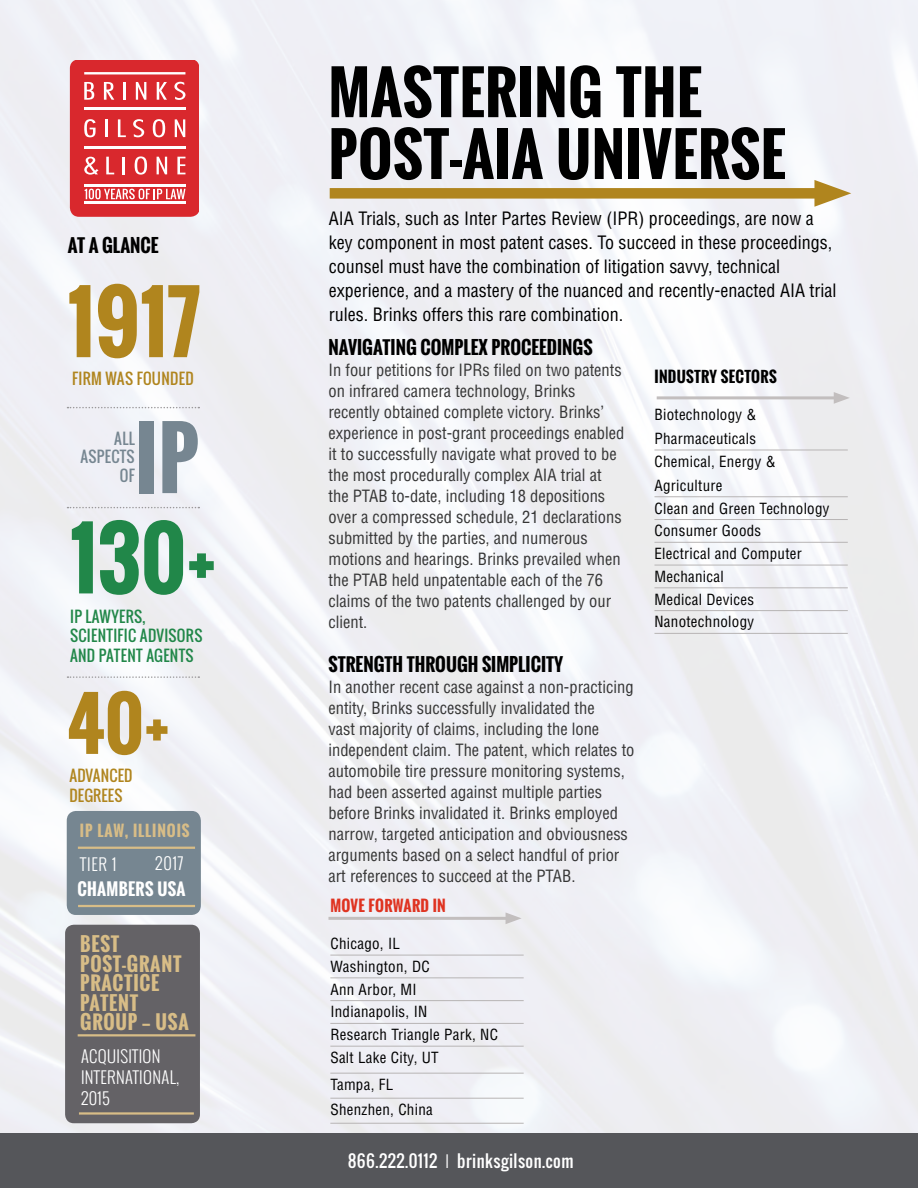
<style>
.page{position:relative;width:918px;height:1188px;background:#fff}
.page>*{position:absolute;margin:0;border:0;box-sizing:border-box;transform-origin:0 0}
.t1{font:700 82.05px "Oswald";color:#b0851e}
.t2{font:700 82.05px "Oswald";color:#218749}
.t3{font:700 82.05px "Oswald";color:#768691}
.t4{font:700 70.5px "Oswald";color:#b0851e}
.t5{font:700 57.9px/61.8px "Oswald";letter-spacing:.01em;color:#000}
.t6{font:700 18.9px/19.5px "Oswald";letter-spacing:.04em;color:#d8bd87}
.t7{font:condensed 18px/24px "Helvetica LT Std";color:#000}
.t8{font:700 18px "Oswald";color:#000}
.t9{font:condensed 16.5px/21px "Helvetica LT Std";color:#363636}
.t10{font:300 16.5px/21px "Oswald";letter-spacing:.02em;color:#fff}
.t11{font:16.5px "Oswald";letter-spacing:.03em;color:#fff}
.t12{font:700 16.5px "Oswald";letter-spacing:.02em;color:#fff}
.t13{font:condensed 15px/23.1px "Helvetica LT Std";letter-spacing:.02em;color:#000}
.t14{font:15px/19.5px "Oswald";letter-spacing:.02em;color:#218749}
.t15{font:15px/19.5px "Oswald";letter-spacing:.01em;color:#b0851e}
.t16{font:700 15px "Oswald";letter-spacing:.02em;color:#000}
.t17{font:700 15px "Oswald";letter-spacing:.06em;color:#d8bd87}
.t18{font:700 15px "Oswald";letter-spacing:.02em;color:#df3321}
.t19{font:15px/18.3px "Oswald";letter-spacing:.02em;color:#768691;text-align:right}
.s1{font-weight:300}
</style>
<div class="page">
<img style="left:0;top:0;width:918px;height:1134px">
<div style="left:0;top:1134px;width:918px;height:54px;background:#55565a"></div>
<div style="left:67px;top:811px;width:134px;height:104px;background:#768691;border-radius:9px"></div>
<div style="left:65px;top:925px;width:135px;height:198px;background:#646266;border-radius:9px"></div>
<hr style="left:79px;top:1112px;width:115px;height:3px;background:#d8bd87">
<hr style="left:78px;top:847px;width:117px;height:2px;background:#d8bd87">
<hr style="left:78px;top:905px;width:117px;height:2px;background:#d8bd87">
<hr style="left:78px;top:1034px;width:117px;height:2px;background:#d8bd87">
<svg style="left:68px;top:407px;width:131px;height:1px"></svg>
<svg style="left:68px;top:507px;width:131px;height:1px"></svg>
<svg style="left:68px;top:676px;width:131px;height:2px"></svg>
<svg style="left:70px;top:60px;width:128px;height:157px;background:#df4a4e"></svg>
<hr style="left:84px;top:184px;width:101px;height:2px;background:#fff">
<div style="left:330px;top:188px;width:500px;height:11px;background:#b0851e"></div>
<svg style="left:814px;top:180px;width:37px;height:27px"></svg>
<hr style="left:654px;top:450px;width:194px;height:1px;background:#b7b4b4">
<hr style="left:654px;top:496px;width:194px;height:1px;background:#b7b4b4">
<hr style="left:654px;top:519px;width:194px;height:1px;background:#b7b4b4">
<hr style="left:654px;top:542px;width:194px;height:1px;background:#b7b4b4">
<hr style="left:654px;top:565px;width:194px;height:1px;background:#b7b4b4">
<hr style="left:654px;top:588px;width:194px;height:1px;background:#b7b4b4">
<hr style="left:654px;top:610px;width:194px;height:1px;background:#b7b4b4">
<hr style="left:654px;top:633px;width:194px;height:1px;background:#b7b4b4">
<hr style="left:657px;top:396px;width:182px;height:3px;background:#c2bebe">
<svg style="left:834px;top:392px;width:16px;height:12px"></svg>
<hr style="left:330px;top:955px;width:194px;height:1px;background:#b7b4b4">
<hr style="left:330px;top:978px;width:194px;height:1px;background:#b7b4b4">
<hr style="left:330px;top:1000px;width:194px;height:1px;background:#b7b4b4">
<hr style="left:330px;top:1023px;width:194px;height:1px;background:#b7b4b4">
<hr style="left:330px;top:1046px;width:194px;height:1px;background:#b7b4b4">
<hr style="left:330px;top:1073px;width:194px;height:1px;background:#b7b4b4">
<hr style="left:330px;top:1098px;width:194px;height:1px;background:#b7b4b4">
<hr style="left:330px;top:1123px;width:194px;height:1px;background:#b7b4b4">
<hr style="left:328px;top:917px;width:183px;height:3px;background:#c2bebe">
<svg style="left:506px;top:912px;width:16px;height:12px"></svg>
<p class="t8" style="left:68px;top:232px;width:92px">AT A GLANCE</p>
<h1 class="t1" style="left:68px;top:260px;width:134px">1917</h1>
<p class="t15" style="left:72px;top:369px;width:123px">FIRM WAS FOUNDED</p>
<h1 class="t3" style="left:135px;top:396px;width:66px">IP</h1>
<p class="t19" style="left:80px;top:429px;width:56px">ALL<br>ASPECTS<br>OF</p>
<h1 class="t2" style="left:70px;top:497px;width:148px">130+</h1>
<p class="t14" style="left:70px;top:606px;width:134px">IP LAWYERS,<br>SCIENTIFIC ADVISORS<br>AND PATENT AGENTS</p>
<h2 class="t4" style="left:67px;top:671px;width:105px">40+</h2>
<p class="t15" style="left:69px;top:766px;width:65px">ADVANCED<br>DEGREES</p>
<p class="t17" style="left:80px;top:819px;width:111px">IP LAW, ILLINOIS</p>
<p class="t10" style="left:155px;top:853px;width:30px">2017</p>
<p class="t12" style="left:77px;top:876px;width:110px">CHAMBERS USA</p>
<p class="t10" style="left:80px;top:854px;width:38px">TIER 1</p>
<p class="t6" style="left:80px;top:934px;width:110px">BEST<br>POST-GRANT<br>PRACTICE<br>PATENT<br>GROUP — USA</p>
<p class="t10" style="left:81px;top:1046px;width:100px">ACQUISITION<br>INTERNATIONAL,<br>2015</p>
<h3 class="t5" style="left:328px;top:62px;width:459px">MASTERING THE<br>POST-AIA UNIVERSE</h3>
<p class="t7" style="left:329px;top:206px;width:509px">AIA Trials, such as Inter Partes Review (IPR) proceedings, are now a key component in most patent cases. To succeed in these proceedings, counsel must have the combination of litigation savvy, technical experience, and a mastery of the nuanced and recently-enacted AIA trial rules. Brinks offers this rare combination.</p>
<p class="t8" style="left:328px;top:334px;width:266px">NAVIGATING COMPLEX PROCEEDINGS</p>
<p class="t9" style="left:328px;top:359px;width:297px">In four petitions for IPRs filed on two patents on infrared camera technology, Brinks recently obtained complete victory. Brinks’ experience in post-grant proceedings enabled it to successfully navigate what proved to be the most procedurally complex AIA trial at the PTAB to-date, including 18 depositions over a compressed schedule, 21 declarations submitted by the parties, and numerous motions and hearings. Brinks prevailed when the PTAB held unpatentable each of the 76 claims of the two patents challenged by our client.</p>
<p class="t8" style="left:328px;top:650px;width:236px">STRENGTH THROUGH SIMPLICITY</p>
<p class="t9" style="left:328px;top:676px;width:308px">In another recent case against a non-practicing entity, Brinks successfully invalidated the<br>vast majority of claims, including the lone independent claim. The patent, which relates to automobile tire pressure monitoring systems, had been asserted against multiple parties before Brinks invalidated it. Brinks employed narrow, targeted anticipation and obviousness arguments based on a select handful of prior art references to succeed at the PTAB.</p>
<p class="t18" style="left:330px;top:894px;width:117px">MOVE FORWARD IN</p>
<p class="t13" style="left:330px;top:932px;width:169px">Chicago, IL<br>Washington, DC<br>Ann Arbor, MI<br>Indianapolis, IN<br>Research Triangle Park, NC<br>Salt Lake City, UT</p>
<p class="t13" style="left:330px;top:1072px;width:104px;line-height:25px">Tampa, FL<br>Shenzhen, China</p>
<p class="t11" style="left:348px;top:1149px;width:227px">866.222.0112 <span class="s1">I</span> brinksgilson.com</p>
<p class="t16" style="left:654px;top:365px;width:124px">INDUSTRY SECTORS</p>
<p class="t13" style="left:654px;top:403px;width:177px">Biotechnology &amp;<br>Pharmaceuticals<br>Chemical, Energy &amp;<br>Agriculture<br>Clean and Green Technology<br>Consumer Goods<br>Electrical and Computer<br>Mechanical<br>Medical Devices<br>Nanotechnology</p>
</div>
